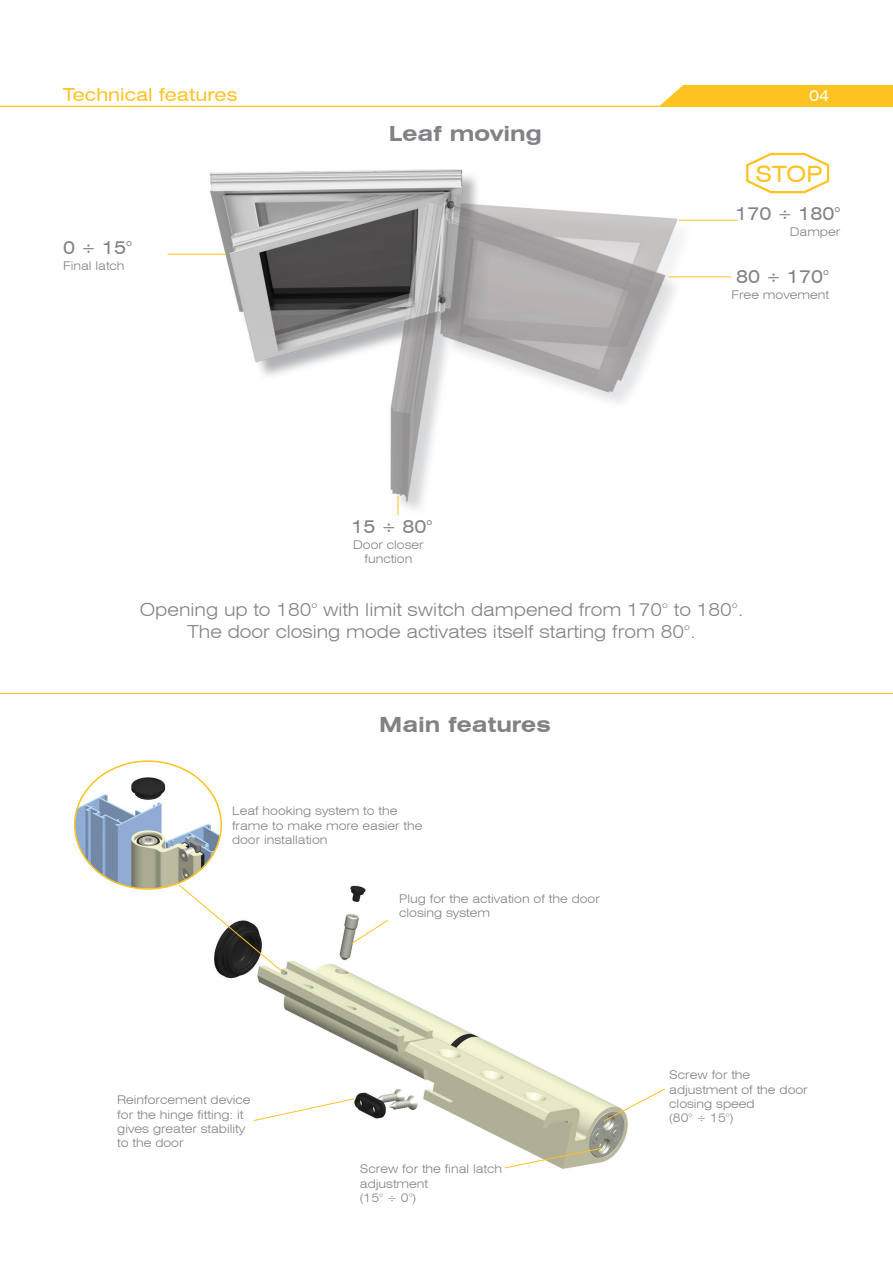
<style>
.page{position:relative;width:893px;height:1263px;background:#fff}
.page>*{position:absolute;margin:0;border:0;box-sizing:border-box;transform-origin:0 0}
.t1{font:expanded 22.5px "Swiss 721 BT";color:#fec221}
.t2{font:700 expanded 21px "Swiss 721 BT";color:#808285}
.t3{font:300 expanded 18px/21.6px "Swiss 721 BT";color:#808285;text-align:center}
.t4{font:expanded 18px "Swiss 721 BT";color:#808285}
.t5{font:expanded 18px "Swiss 721 BT";color:#fec221}
.t6{font:expanded 15px "Swiss 721 BT";color:#fff}
.t7{font:300 expanded 12px/14.4px "Swiss 721 BT";color:#808285}
</style>
<div class="page">
<img style="left:218px;top:885px;width:410px;height:276px">
<div style="left:659px;top:85px;width:234px;height:21px;background:#fec221"></div>
<hr style="left:0;top:106px;width:893px;height:1px;background:#fec221">
<img style="left:213px;top:172px;width:480px;height:338px">
<svg style="left:746px;top:152px;width:84px;height:42px"></svg>
<hr style="left:167px;top:254px;width:59px;height:1px;background:#fec221">
<svg style="left:398px;top:495px;width:1px;height:20px"></svg>
<hr style="left:668px;top:276px;width:63px;height:1px;background:#fec221">
<hr style="left:679px;top:220px;width:59px;height:1px;background:#fec221">
<hr style="left:0;top:693px;width:893px;height:1px;background:#fec221">
<img style="left:74px;top:772px;width:148px;height:118px">
<svg style="left:178px;top:884px;width:105px;height:88px"></svg>
<svg style="left:253px;top:1098px;width:102px;height:23px"></svg>
<svg style="left:504px;top:1147px;width:101px;height:22px"></svg>
<svg style="left:603px;top:1088px;width:62px;height:34px"></svg>
<svg style="left:351px;top:919px;width:38px;height:25px"></svg>
<h3 class="t5" style="left:63px;top:88px;width:176px">Technical features</h3>
<p class="t6" style="left:809px;top:90px;width:22px">04</p>
<h2 class="t2" style="left:389px;top:125px;width:155px">Leaf moving</h2>
<h1 class="t1" style="left:755px;top:165px;width:68px">STOP</h1>
<h3 class="t4" style="left:63px;top:241px;width:70px">0 ÷ 15°</h3>
<p class="t7" style="left:63px;top:259px;width:63px">Final latch</p>
<h3 class="t4" style="left:735px;top:207px;width:106px">170 ÷ 180°</h3>
<p class="t7" style="left:790px;top:225px;width:52px">Damper</p>
<h3 class="t4" style="left:736px;top:269px;width:94px">80 ÷ 170°</h3>
<p class="t7" style="left:731px;top:288px;width:99px">Free movement</p>
<h3 class="t4" style="left:352px;top:519px;width:82px">15 ÷ 80°</h3>
<p class="t7" style="left:353px;top:538px;width:72px;text-align:center">Door closer function</p>
<h3 class="t3" style="left:140px;top:599px;width:605px">Opening up to 180° with limit switch dampened from 170° to 180°.<br>The door closing mode activates itself starting from 80°.</h3>
<h2 class="t2" style="left:379px;top:716px;width:173px">Main features</h2>
<p class="t7" style="left:232px;top:805px;width:192px">Leaf hooking system to the frame to make more easier the door installation</p>
<p class="t7" style="left:399px;top:892px;width:202px">Plug for the activation of the door closing system</p>
<p class="t7" style="left:117px;top:1093px;width:135px">Reinforcement device for the hinge fitting: it gives greater stability to the door</p>
<p class="t7" style="left:360px;top:1162px;width:144px">Screw for the final latch adjustment<br>(15° ÷ 0°)</p>
<p class="t7" style="left:669px;top:1068px;width:140px">Screw for the adjustment of the door closing speed<br>(80° ÷ 15°)</p>
</div>
